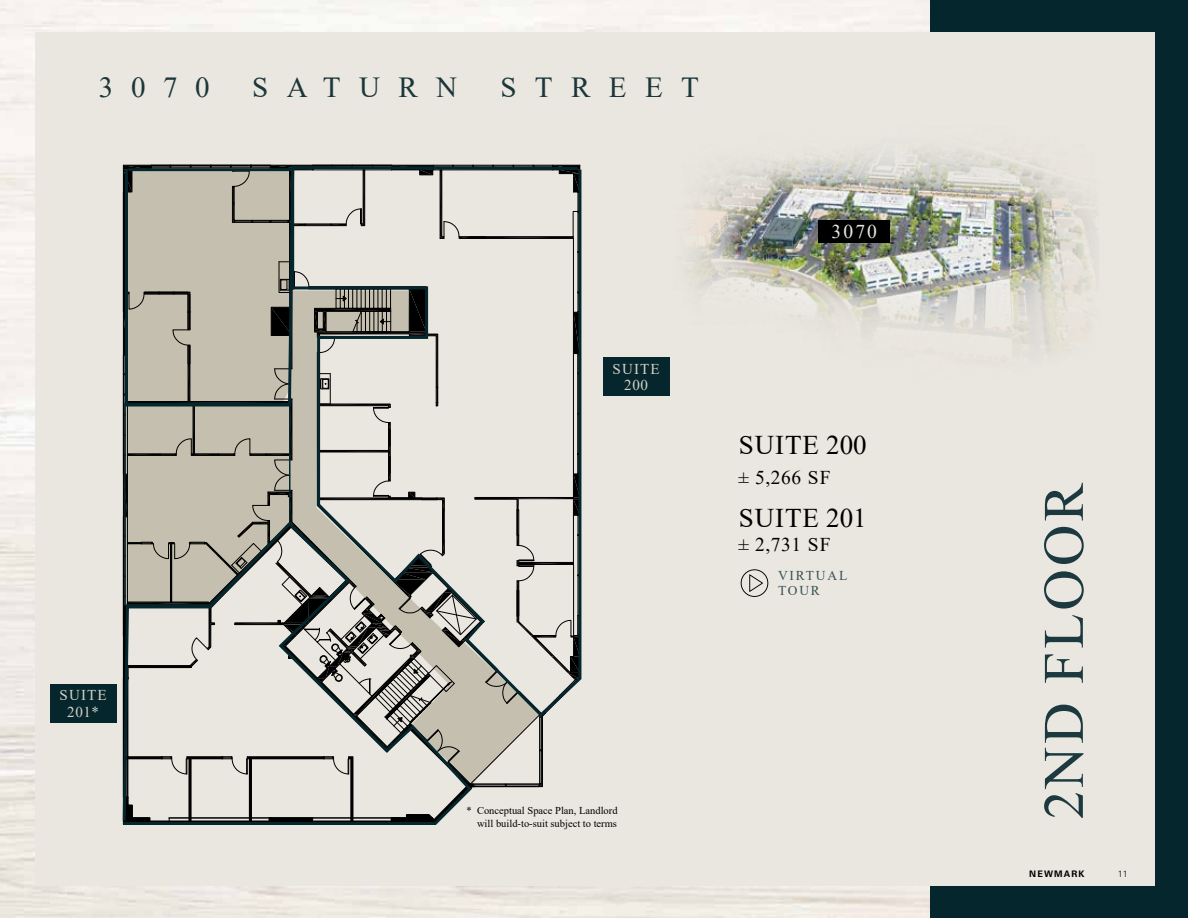
<style>
.page{position:relative;width:1188px;height:918px;background:#fff}
.page>*{position:absolute;margin:0;border:0;box-sizing:border-box;transform-origin:0 0}
.t1{font:57.3px "Times New Roman";letter-spacing:.055em;color:#05262d}
.t2{font:29.1px "Times New Roman";letter-spacing:.635em;color:#05262d}
.t3{font:27px "Times New Roman";letter-spacing:.035em;color:#000}
.t4{font:19.5px "Times New Roman";letter-spacing:.03em;color:#000}
.t5{font:19.5px "Times New Roman";color:#ebe8e2}
.t6{font:15px/16.5px "Times New Roman";letter-spacing:.075em;color:#d7d2c4;text-align:center}
.t7{font:13.5px/15px "Times New Roman";letter-spacing:.135em;color:#375257}
.t8{font:10.5px/12.6px "Times New Roman";color:#000;text-align:right}
.t9{font:700 9px "Univers LT Pro 65";letter-spacing:.125em;color:#000}
.t10{font:300 9px "Univers LT Pro 45";color:#000}
</style>
<div class="page">
<div style="left:930px;top:0;width:258px;height:918px;background:#05262d"></div>
<div style="left:35px;top:32px;width:1120px;height:854px;background:#eae7e0"></div>
<svg style="left:741px;top:569px;width:27px;height:28px"></svg>
<div style="left:50px;top:684px;width:67px;height:39px;background:#05262d"></div>
<img style="left:686px;top:149px;width:411px;height:206px">
<div style="left:819px;top:220px;width:71px;height:23px;background:#000"></div>
<svg style="left:763px;top:217px;width:45px;height:32px"></svg>
<div style="left:603px;top:357px;width:67px;height:39px;background:#05262d"></div>
<svg style="left:123px;top:165px;width:420px;height:623px;background:#b1ae9f"></svg>
<svg style="left:290px;top:164px;width:292px;height:555px"></svg>
<svg style="left:122px;top:520px;width:352px;height:305px"></svg>
<h2 class="t2" style="left:98px;top:67px;width:113px">3070</h2>
<h2 class="t2" style="left:252px;top:67px;width:207px">SATURN</h2>
<h2 class="t2" style="left:500px;top:67px;width:200px">STREET</h2>
<h3 class="t6" style="left:60px;top:686px;width:48px">SUITE<br>201*</h3>
<h3 class="t6" style="left:613px;top:360px;width:48px">SUITE<br>200</h3>
<h3 class="t5" style="left:832px;top:218px;width:47px">3070</h3>
<h3 class="t3" style="left:739px;top:426px;width:129px">SUITE 200</h3>
<h3 class="t4" style="left:738px;top:464px;width:94px">± 5,266 SF</h3>
<h3 class="t3" style="left:739px;top:499px;width:129px">SUITE 201</h3>
<h3 class="t4" style="left:738px;top:531px;width:94px">± 2,731 SF</h3>
<p class="t7" style="left:778px;top:567px;width:71px">VIRTUAL<br>TOUR</p>
<p class="t8" style="left:467px;top:804px;width:153px">* Conceptual Space Plan, Landlord will build-to-suit subject to terms</p>
<h1 class="t1" style="left:1023px;top:819px;width:338px;rotate:-90deg">2ND FLOOR</h1>
<p class="t9" style="left:1029px;top:867px;width:57px">NEWMARK</p>
<p class="t10" style="left:1118px;top:867px;width:12px">11</p>
</div>
